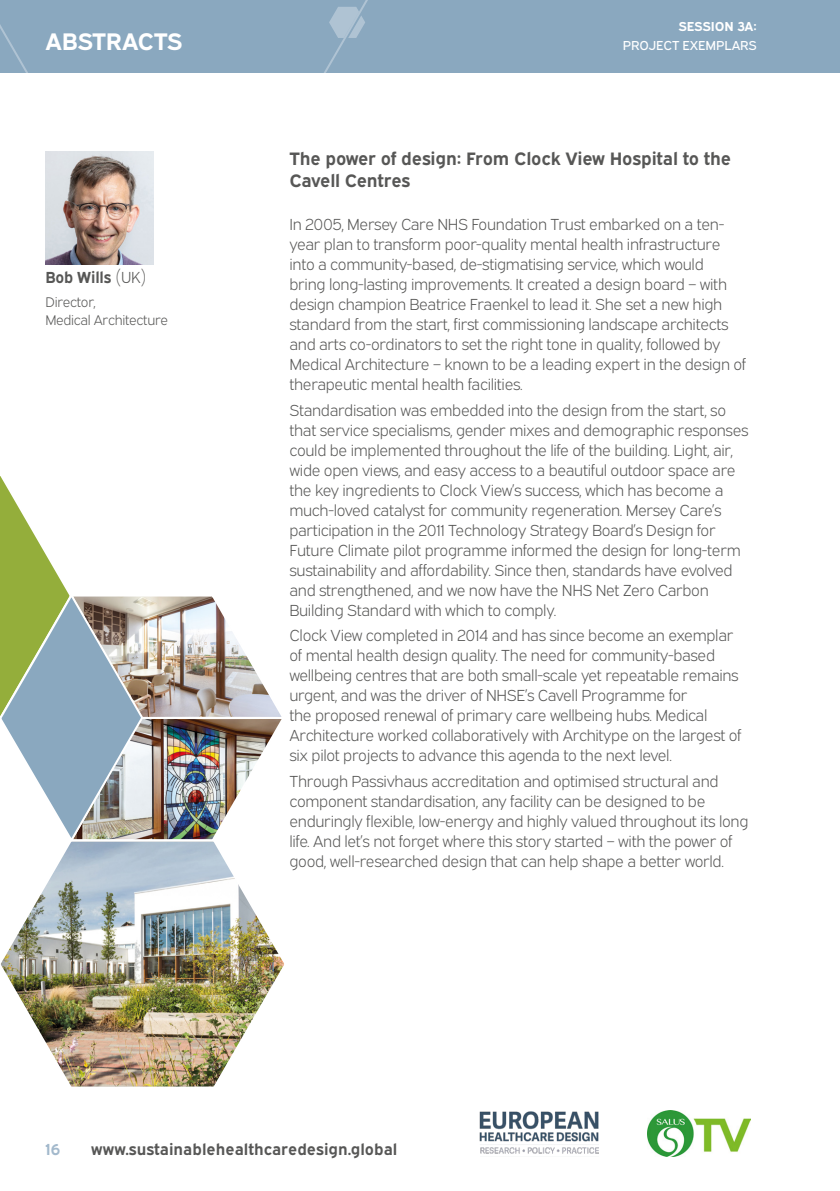
<style>
.page{position:relative;width:840px;height:1191px;background:#fff}
.page>*{position:absolute;margin:0;border:0;box-sizing:border-box;transform-origin:0 0}
.t1{font:700 24px "Expressway Rg";letter-spacing:-.01em;color:#fff}
.t2{font:700 18px/22px "Expressway Rg";letter-spacing:-.01em;color:#575756}
.t3{font:16px/20px "Expressway Lt";letter-spacing:-.02em;color:#575756}
.t4{font:700 16px "Expressway Rg";color:#575756}
.t5{font:700 16px "Expressway Rg";color:#575756;scale:.96 1}
.t6{font:700 16px "Expressway Rg";color:#a3b9cc}
.t7{font:14px/18px "Expressway Lt";letter-spacing:-.02em;color:#575756}
.t8{font:13px "Expressway Rg";letter-spacing:-.01em;color:#fff}
.t9{font:700 13px "Expressway Rg";letter-spacing:-.01em;color:#fff}
.s1{font-family:"Expressway Lt";font-weight:400}
</style>
<div class="page">
<hr style="left:839px;top:0;width:1px;height:73px;background:#8aa8bf">
<div style="left:0;top:0;width:839px;height:73px;background:#8aa8bf"></div>
<svg style="left:0;top:0;width:368px;height:73px"></svg>
<svg style="left:329px;top:7px;width:36px;height:31px"></svg>
<img style="left:647px;top:1110px;width:102px;height:46px">
<img style="left:479px;top:1111px;width:119px;height:43px">
<img style="left:45px;top:151px;width:108px;height:114px">
<img style="left:0;top:476px;width:282px;height:362px">
<img style="left:1px;top:838px;width:283px;height:249px">
<h1 class="t1" style="left:45px;top:22px;width:138px">ABSTRACTS</h1>
<p class="t5" style="left:45px;top:265px;width:107px">Bob Wills <span class="s1">(UK)</span></p>
<p class="t7" style="left:45px;top:292px;width:124px">Director,<br>Medical Architecture</p>
<p class="t9" style="left:678px;top:16px;width:80px">SESSION 3A:</p>
<p class="t8" style="left:622px;top:35px;width:135px">PROJECT EXEMPLARS</p>
<p class="t2" style="left:289px;top:146px;width:443px">The power of design: From Clock View Hospital to the<br>Cavell Centres</p>
<p class="t3" style="left:289px;top:213px;width:458px">In 2005, Mersey Care NHS Foundation Trust embarked on a ten&shy;year plan to transform poor-quality mental health infrastructure into a community-based, de-stigmatising service, which would<br>bring long-lasting improvements. It created a design board – with design champion Beatrice Fraenkel to lead it. She set a new high standard from the start, first commissioning landscape architects and arts co-ordinators to set the right tone in quality, followed by Medical Architecture – known to be a leading expert in the design of therapeutic mental health facilities.</p>
<p class="t3" style="left:289px;top:398px;width:460px">Standardisation was embedded into the design from the start, so that service specialisms, gender mixes and demographic responses could be implemented throughout the life of the building. Light, air, wide open views, and easy access to a beautiful outdoor space are the key ingredients to Clock View’s success, which has become a much-loved catalyst for community regeneration. Mersey Care’s participation in the 2011 Technology Strategy Board’s Design for Future Climate pilot programme informed the design for long-term sustainability and affordability. Since then, standards have evolved and strengthened, and we now have the NHS Net Zero Carbon Building Standard with which to comply.</p>
<p class="t3" style="left:289px;top:624px;width:453px">Clock View completed in 2014 and has since become an exemplar of mental health design quality. The need for community-based wellbeing centres that are both small-scale yet repeatable remains urgent, and was the driver of NHSE’s Cavell Programme for<br>the proposed renewal of primary care wellbeing hubs. Medical Architecture worked collaboratively with Architype on the largest of six pilot projects to advance this agenda to the next level.</p>
<p class="t3" style="left:289px;top:770px;width:460px">Through Passivhaus accreditation and optimised structural and component standardisation, any facility can be designed to be enduringly flexible, low-energy and highly valued throughout its long life. And let’s not forget where this story started – with the power of good, well-researched design that can help shape a better world.</p>
<p class="t6" style="left:45px;top:1137px;width:17px">16</p>
<p class="t4" style="left:91px;top:1137px;width:307px">www.sustainablehealthcaredesign.global</p>
</div>
